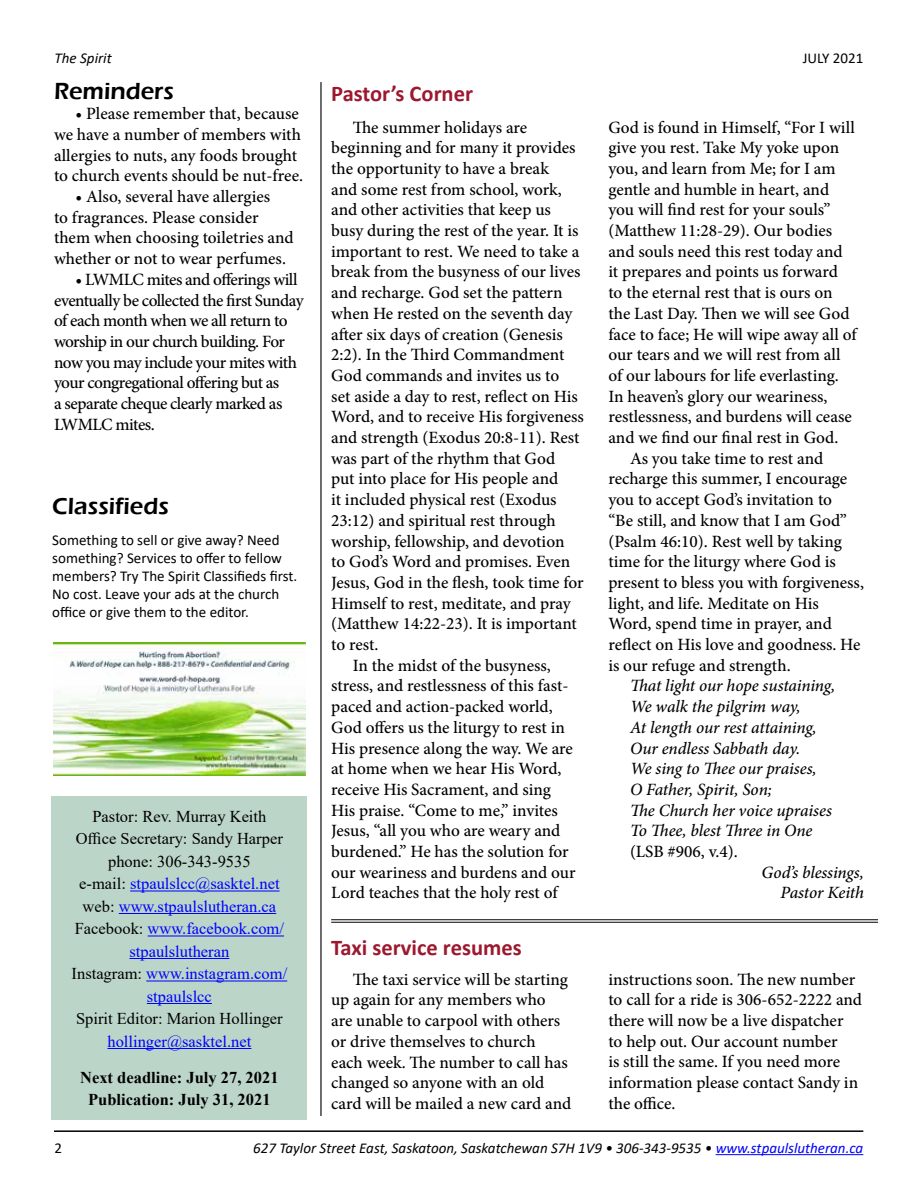
<style>
.page{position:relative;width:918px;height:1188px;background:#fff}
.page>*{position:absolute;margin:0;border:0;box-sizing:border-box;transform-origin:0 0}
.t1{font:600 24px "Eras ITC";color:#000}
.t2{font:700 22.5px "Calibri";color:#9c182f}
.t3{font:500 17.25px/20.7px "Minion Pro";letter-spacing:-.005em;color:#000}
.t4{font:500 17.25px/20.7px "Minion Pro";letter-spacing:-.035em;color:#000}
.t5{font:italic 500 17.25px/20.7px "Minion Pro";letter-spacing:-.01em;color:#000}
.t6{font:16.5px/22.5px "Times New Roman";color:#00f;text-align:center}
.t7{font:700 16.5px/22.5px "Times New Roman";color:#000;text-align:center}
.t8{font:16.5px "Times New Roman";color:#000}
.t9{font:15px/18px "Calibri";color:#000}
.t10{font:italic 15px "Calibri";color:#000}
.s1{color:#000}
.s2{color:#00f}
</style>
<div class="page">
<hr style="left:716px;top:1154px;width:147px;height:1px;background:#00f">
<hr style="left:54px;top:1130px;width:809px;height:2px;background:#000">
<div style="left:52px;top:796px;width:255px;height:323px;background:#bcd5c9"></div>
<hr style="left:130px;top:891px;width:150px;height:1px;background:#00f">
<hr style="left:119px;top:913px;width:157px;height:1px;background:#00f">
<hr style="left:148px;top:936px;width:136px;height:1px;background:#00f">
<hr style="left:129px;top:958px;width:100px;height:1px;background:#00f">
<hr style="left:146px;top:981px;width:141px;height:1px;background:#00f">
<hr style="left:147px;top:1003px;width:65px;height:1px;background:#00f">
<hr style="left:107px;top:1048px;width:144px;height:1px;background:#00f">
<img style="left:53px;top:642px;width:252px;height:133px">
<hr style="left:320px;top:82px;width:2px;height:1034px;background:#000">
<hr style="left:331px;top:919px;width:547px;height:1px;background:#000">
<hr style="left:331px;top:922px;width:547px;height:1px;background:#000">
<p class="t10" style="left:55px;top:48px;width:59px">The Spirit</p>
<p class="t9" style="left:803px;top:49px;width:62px">JULY 2021</p>
<h1 class="t1" style="left:54px;top:77px;width:122px">Reminders</h1>
<p class="t3" style="left:54px;top:103px;width:251px;text-indent:22px">• Please remember that, because we have a number of members with allergies to nuts, any foods brought to church events should be nut-free.</p>
<p class="t3" style="left:54px;top:186px;width:241px;text-indent:22px">• Also, several have allergies<br>to fragrances. Please consider them when choosing toiletries and whether or not to wear perfumes.</p>
<p class="t4" style="left:54px;top:269px;width:251px;text-indent:22px">• LWMLC mites and offerings will eventually be collected the first Sunday of each month when we all return to worship in our church building. For now you may include your mites with your congregational offering but as<br>a separate cheque clearly marked as<br>LWMLC mites.</p>
<h1 class="t1" style="left:52px;top:492px;width:118px">Classifieds</h1>
<p class="t9" style="left:52px;top:530px;width:246px">Something to sell or give away? Need something? Services to offer to fellow members? Try The Spirit Classifieds first.<br>No cost. Leave your ads at the church office or give them to the editor.</p>
<p class="t6" style="left:72px;top:804px;width:217px"><span class="s1">Pastor: Rev. Murray Keith<br>Office Secretary: Sandy Harper phone: 306-343-9535<br>e-mail:</span> stpaulslcc@sasktel.net <span class="s1">web:</span> www.stpaulslutheran.ca<br><span class="s1">Facebook:</span> www.facebook.com/ stpaulslutheran<br><span class="s1">Instagram:</span> www.instagram.com/ stpaulslcc</p>
<p class="t8" style="left:76px;top:1007px;width:208px">Spirit Editor: Marion Hollinger</p>
<p class="t6" style="left:107px;top:1029px;width:145px">hollinger@sasktel.net</p>
<p class="t7" style="left:80px;top:1066px;width:200px">Next deadline: July 27, 2021<br>Publication: July 31, 2021</p>
<h2 class="t2" style="left:331px;top:78px;width:143px">Pastor’s Corner</h2>
<p class="t3" style="left:353px;top:117px;width:176px">The summer holidays are</p>
<p class="t3" style="left:331px;top:137px;width:246px">beginning and for many it provides</p>
<p class="t3" style="left:331px;top:158px;width:219px">the opportunity to have a break</p>
<p class="t3" style="left:331px;top:179px;width:232px">and some rest from school, work,</p>
<p class="t3" style="left:331px;top:200px;width:221px">and other activities that keep us</p>
<p class="t3" style="left:331px;top:220px;width:249px">busy during the rest of the year. It is</p>
<p class="t3" style="left:331px;top:241px;width:250px">important to rest. We need to take a</p>
<p class="t3" style="left:331px;top:262px;width:251px">break from the busyness of our lives</p>
<p class="t3" style="left:331px;top:282px;width:233px">and recharge. God set the pattern</p>
<p class="t3" style="left:331px;top:303px;width:243px">when He rested on the seventh day</p>
<p class="t3" style="left:331px;top:324px;width:233px">after six days of creation (Genesis</p>
<p class="t3" style="left:331px;top:344px;width:235px">2:2). In the Third Commandment</p>
<p class="t3" style="left:331px;top:365px;width:230px">God commands and invites us to</p>
<p class="t3" style="left:331px;top:386px;width:248px">set aside a day to rest, reflect on His</p>
<p class="t3" style="left:331px;top:407px;width:254px">Word, and to receive His forgiveness</p>
<p class="t3" style="left:331px;top:427px;width:250px">and strength (Exodus 20:8-11). Rest</p>
<p class="t3" style="left:331px;top:448px;width:226px">was part of the rhythm that God</p>
<p class="t3" style="left:331px;top:469px;width:229px">put into place for His people and</p>
<p class="t3" style="left:331px;top:489px;width:227px">it included physical rest (Exodus</p>
<p class="t3" style="left:331px;top:510px;width:226px">23:12) and spiritual rest through</p>
<p class="t3" style="left:331px;top:531px;width:235px">worship, fellowship, and devotion</p>
<p class="t3" style="left:331px;top:551px;width:241px">to God’s Word and promises. Even</p>
<p class="t3" style="left:331px;top:572px;width:254px">Jesus, God in the flesh, took time for</p>
<p class="t3" style="left:331px;top:593px;width:241px">Himself to rest, meditate, and pray</p>
<p class="t3" style="left:331px;top:614px;width:247px">(Matthew 14:22-23). It is important</p>
<p class="t3" style="left:331px;top:634px;width:49px">to rest.</p>
<p class="t3" style="left:353px;top:655px;width:199px">In the midst of the busyness,</p>
<p class="t3" style="left:331px;top:676px;width:239px">stress, and restlessness of this fast-</p>
<p class="t3" style="left:331px;top:696px;width:223px">paced and action-packed world,</p>
<p class="t3" style="left:331px;top:717px;width:235px">God offers us the liturgy to rest in</p>
<p class="t3" style="left:331px;top:738px;width:243px">His presence along the way. We are</p>
<p class="t3" style="left:331px;top:758px;width:232px">at home when we hear His Word,</p>
<p class="t3" style="left:331px;top:779px;width:221px">receive His Sacrament, and sing</p>
<p class="t3" style="left:331px;top:800px;width:228px">His praise. “Come to me,” invites</p>
<p class="t3" style="left:331px;top:821px;width:231px">Jesus, “all you who are weary and</p>
<p class="t3" style="left:331px;top:841px;width:239px">burdened.” He has the solution for</p>
<p class="t3" style="left:331px;top:862px;width:246px">our weariness and burdens and our</p>
<p class="t3" style="left:331px;top:883px;width:228px">Lord teaches that the holy rest of</p>
<h2 class="t2" style="left:331px;top:932px;width:192px">Taxi service resumes</h2>
<p class="t3" style="left:608px;top:117px;width:248px">God is found in Himself, “For I will</p>
<p class="t3" style="left:608px;top:137px;width:232px">give you rest. Take My yoke upon</p>
<p class="t3" style="left:608px;top:158px;width:229px">you, and learn from Me; for I am</p>
<p class="t3" style="left:608px;top:179px;width:222px">gentle and humble in heart, and</p>
<p class="t3" style="left:608px;top:200px;width:224px">you will find rest for your souls”</p>
<p class="t3" style="left:608px;top:220px;width:225px">(Matthew 11:28-29). Our bodies</p>
<p class="t3" style="left:608px;top:241px;width:236px">and souls need this rest today and</p>
<p class="t3" style="left:608px;top:262px;width:231px">it prepares and points us forward</p>
<p class="t3" style="left:608px;top:282px;width:226px">to the eternal rest that is ours on</p>
<p class="t3" style="left:608px;top:303px;width:243px">the Last Day. Then we will see God</p>
<p class="t3" style="left:608px;top:324px;width:250px">face to face; He will wipe away all of</p>
<p class="t3" style="left:608px;top:344px;width:234px">our tears and we will rest from all</p>
<p class="t3" style="left:608px;top:365px;width:232px">of our labours for life everlasting.</p>
<p class="t3" style="left:608px;top:386px;width:221px">In heaven’s glory our weariness,</p>
<p class="t3" style="left:608px;top:407px;width:245px">restlessness, and burdens will cease</p>
<p class="t3" style="left:608px;top:427px;width:231px">and we find our final rest in God.</p>
<p class="t3" style="left:630px;top:448px;width:195px">As you take time to rest and</p>
<p class="t3" style="left:608px;top:469px;width:240px">recharge this summer, I encourage</p>
<p class="t3" style="left:608px;top:489px;width:225px">you to accept God’s invitation to</p>
<p class="t3" style="left:608px;top:510px;width:240px">“Be still, and know that I am God”</p>
<p class="t3" style="left:608px;top:531px;width:235px">(Psalm 46:10). Rest well by taking</p>
<p class="t3" style="left:608px;top:551px;width:229px">time for the liturgy where God is</p>
<p class="t3" style="left:608px;top:572px;width:257px">present to bless you with forgiveness,</p>
<p class="t3" style="left:608px;top:593px;width:212px">light, and life. Meditate on His</p>
<p class="t3" style="left:608px;top:614px;width:225px">Word, spend time in prayer, and</p>
<p class="t3" style="left:608px;top:634px;width:254px">reflect on His love and goodness. He</p>
<p class="t3" style="left:608px;top:655px;width:184px">is our refuge and strength.</p>
<p class="t5" style="left:630px;top:676px;width:207px">That light our hope sustaining,<br>We walk the pilgrim way,<br>At length our rest attaining,<br>Our endless Sabbath day.<br>We sing to Thee our praises,<br>O Father, Spirit, Son;<br>The Church her voice upraises<br>To Thee, blest Three in One</p>
<p class="t3" style="left:630px;top:841px;width:109px">(LSB #906, v.4).</p>
<p class="t5" style="left:762px;top:862px;width:104px;text-align:right">God’s blessings,<br>Pastor Keith</p>
<p class="t3" style="left:331px;top:969px;width:242px;text-indent:22px">The taxi service will be starting up again for any members who<br>are unable to carpool with others or drive themselves to church each week. The number to call has changed so anyone with an old card will be mailed a new card and</p>
<p class="t3" style="left:608px;top:969px;width:255px">instructions soon. The new number to call for a ride is 306-652-2222 and there will now be a live dispatcher<br>to help out. Our account number<br>is still the same. If you need more information please contact Sandy in the office.</p>
<p class="t9" style="left:55px;top:1139px;width:9px">2</p>
<p class="t10" style="left:253px;top:1138px;width:612px">627 Taylor Street East, Saskatoon, Saskatchewan S7H 1V9 • 306-343-9535 • <span class="s2">www.stpaulslutheran.ca</span></p>
</div>
